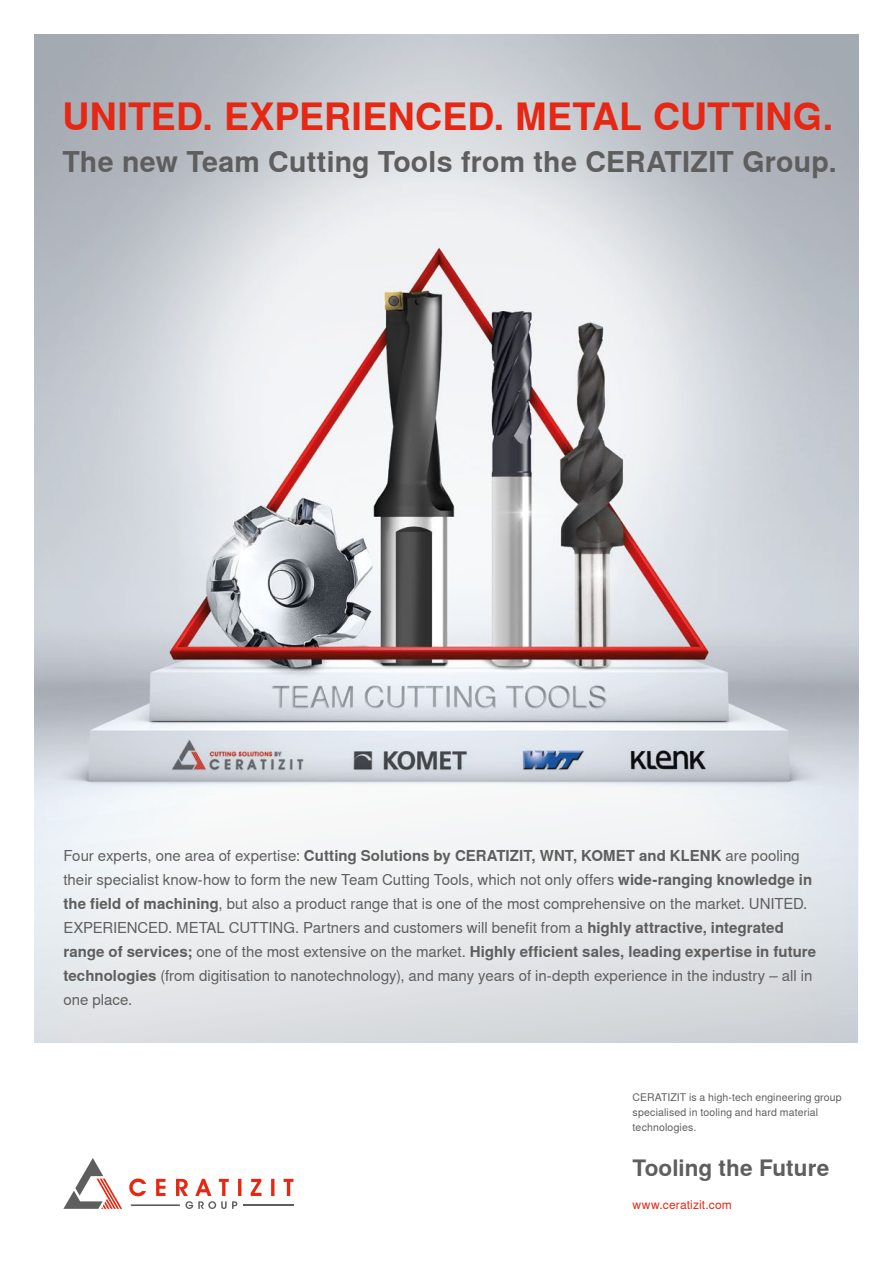
<style>
.page{position:relative;width:893px;height:1263px;background:#fff}
.page>*{position:absolute;margin:0;border:0;box-sizing:border-box;transform-origin:0 0}
.t1{font:700 37.5px "Ceratizit Sans Global";letter-spacing:.005em;color:#e52713}
.t2{font:700 28.5px "Ceratizit Sans Global";letter-spacing:.01em;color:#5f5e5e}
.t3{font:700 22.5px "Ceratizit Sans Global";letter-spacing:.005em;color:#5f5e5e}
.t4{font:15px/24px "Ceratizit Sans Global";color:#5f5e5e}
.t5{font:12px "Ceratizit Sans Global";letter-spacing:.015em;color:#e52713}
.t6{font:10.5px/15px "Ceratizit Sans Global";letter-spacing:.015em;color:#5f5e5e}
.s1{font-weight:700}
</style>
<div class="page">
<img style="left:35px;top:35px;width:823px;height:611px">
<svg style="left:35px;top:646px;width:823px;height:397px"></svg>
<svg style="left:63px;top:1158px;width:59px;height:51px"></svg>
<svg style="left:129px;top:1178px;width:164px;height:31px"></svg>
<h1 class="t1" style="left:62px;top:96px;width:772px">UNITED. EXPERIENCED. METAL CUTTING.</h1>
<h2 class="t2" style="left:62px;top:146px;width:776px">The new Team Cutting Tools from the CERATIZIT Group.</h2>
<p class="t4" style="left:63px;top:844px;width:754px">Four experts, one area of expertise: <span class="s1">Cutting Solutions by CERATIZIT, WNT, KOMET and KLENK</span> are pooling their specialist know-how to form the new Team Cutting Tools, which not only offers <span class="s1">wide-ranging knowledge in the field of machining</span>, but also a product range that is one of the most comprehensive on the market. UNITED.<br>EXPERIENCED. METAL CUTTING. Partners and customers will benefit from a <span class="s1">highly attractive, integrated range of services;</span> one of the most extensive on the market. <span class="s1">Highly efficient sales, leading expertise in future technologies</span> (from digitisation to nanotechnology), and many years of in-depth experience in the industry – all in one place.</p>
<p class="t6" style="left:633px;top:1090px;width:211px">CERATIZIT is a high-tech engineering group specialised in tooling and hard material technologies.</p>
<h3 class="t3" style="left:633px;top:1155px;width:198px">Tooling the Future</h3>
<p class="t5" style="left:633px;top:1198px;width:101px">www.ceratizit.com</p>
</div>
